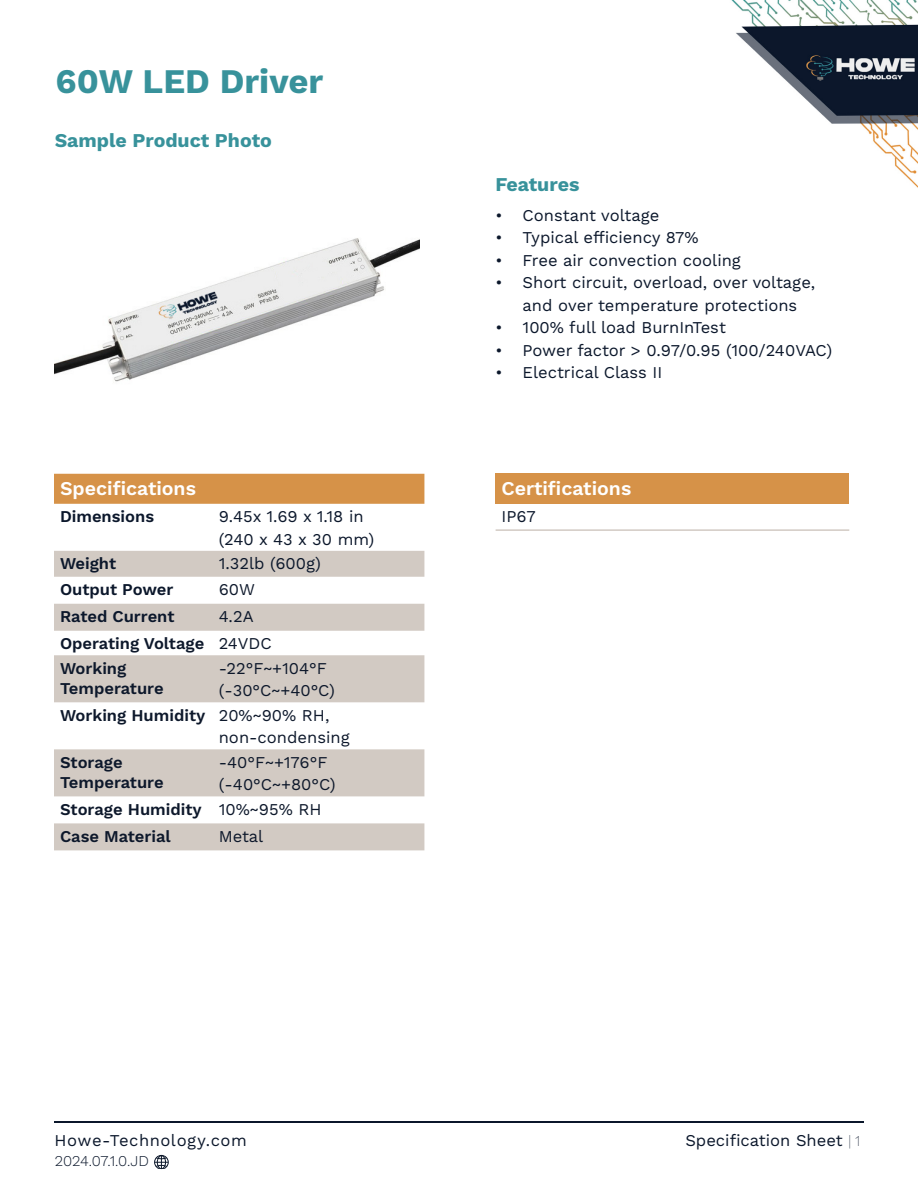
<style>
.page{position:relative;width:918px;height:1188px;background:#fff}
.page>*{position:absolute;margin:0;border:0;box-sizing:border-box;transform-origin:0 0}
.t1{font:700 34.5px "Work Sans";color:#38929b}
.t2{font:600 19.5px "Work Sans";color:#fff}
.t3{font:700 19.5px "Work Sans";color:#38929b}
.t4{font:16.5px/22.5px "Work Sans";color:#0b172b}
.t5{font:16.5px/22.5px "Work Sans";color:#0d182b}
.t6{font:600 16.5px/27px "Work Sans";color:#0d182b}
.t7{font:600 16.5px "Work Sans";color:#0b172b}
.t8{font:16.5px "Work Sans";letter-spacing:.03em;color:#0b172b}
.t9{font:300 15px "Work Sans";color:#0b172b}
.s1{font-weight:400}
.s2{font-weight:600}
.s3{font-weight:200;font-size:15px}
</style>
<div class="page">
<div style="left:154px;top:1155px;width:14px;height:14px;border:1px solid #0c182b;border-radius:50%"></div>
<svg style="left:155px;top:1155px;width:13px;height:14px"></svg>
<img style="left:731px;top:0;width:187px;height:188px">
<hr style="left:54px;top:1121px;width:810px;height:1px;background:#0b172b">
<div style="left:54px;top:474px;width:370px;height:30px;background:#d69248"></div>
<svg style="left:54px;top:551px;width:370px;height:299px;fill:#d2cac3"></svg>
<div style="left:496px;top:474px;width:353px;height:30px;background:#d69248"></div>
<hr style="left:496px;top:529px;width:353px;height:2px;background:#d2cac3">
<img style="left:54px;top:238px;width:365px;height:144px">
<h1 class="t1" style="left:56px;top:61px;width:269px">60W LED Driver</h1>
<p class="t3" style="left:55px;top:130px;width:219px">Sample Product Photo</p>
<p class="t2" style="left:60px;top:477px;width:138px">Specifications</p>
<p class="t7" style="left:60px;top:507px;width:96px">Dimensions</p>
<p class="t4" style="left:219px;top:506px;width:157px">9.45x 1.69 x 1.18 in (240 x 43 x 30 mm)</p>
<p class="t7" style="left:60px;top:554px;width:58px">Weight</p>
<p class="t4" style="left:219px;top:553px;width:104px">1.32lb (600g)</p>
<p class="t7" style="left:60px;top:580px;width:115px">Output Power</p>
<p class="t5" style="left:219px;top:579px;width:38px">60W</p>
<p class="t7" style="left:60px;top:607px;width:116px">Rated Current</p>
<p class="t6" style="left:60px;top:604px;width:213px;text-indent:159px"><span class="s1">4.2A<br></span>Operating Voltage <span class="s1">24VDC</span></p>
<p class="t6" style="left:60px;top:659px;width:105px;line-height:19.8px">Working<br>Temperature</p>
<p class="t5" style="left:219px;top:658px;width:118px">-22°F~+104°F (-30°C~+40°C)</p>
<p class="t5" style="left:219px;top:705px;width:132px;text-indent:-159px"><span class="s2">Working Humidity</span> 20%~90% RH, non-condensing</p>
<p class="t6" style="left:60px;top:753px;width:105px;line-height:19.8px">Storage<br>Temperature</p>
<p class="t5" style="left:219px;top:752px;width:118px">-40°F~+176°F (-40°C~+80°C)</p>
<p class="t6" style="left:60px;top:797px;width:263px">Storage Humidity <span class="s1">10%~95% RH<br></span>Case Material</p>
<p class="t5" style="left:219px;top:826px;width:46px">Metal</p>
<p class="t3" style="left:496px;top:173px;width:85px">Features</p>
<p class="t4" style="left:496px;top:204px;width:165px">• Constant voltage</p>
<p class="t4" style="left:496px;top:227px;width:205px">• Typical efficiency 87%</p>
<p class="t4" style="left:496px;top:249px;width:247px">• Free air convection cooling</p>
<p class="t4" style="left:496px;top:272px;width:321px;text-align:center">• Short circuit, overload, over voltage, and over temperature protections</p>
<p class="t4" style="left:496px;top:317px;width:232px">• 100% full load BurnInTest</p>
<p class="t4" style="left:496px;top:339px;width:338px">• Power factor &gt; 0.97/0.95 (100/240VAC)</p>
<p class="t4" style="left:496px;top:362px;width:168px">• Electrical Class II</p>
<p class="t2" style="left:502px;top:477px;width:131px">Certifications</p>
<p class="t4" style="left:502px;top:506px;width:36px">IP67</p>
<p class="t8" style="left:55px;top:1130px;width:194px">Howe-Technology.com</p>
<p class="t4" style="left:686px;top:1130px;width:176px">Specification Sheet <span class="s3">| 1</span></p>
<p class="t9" style="left:55px;top:1152px;width:96px">2024.07.1.0.JD</p>
</div>
